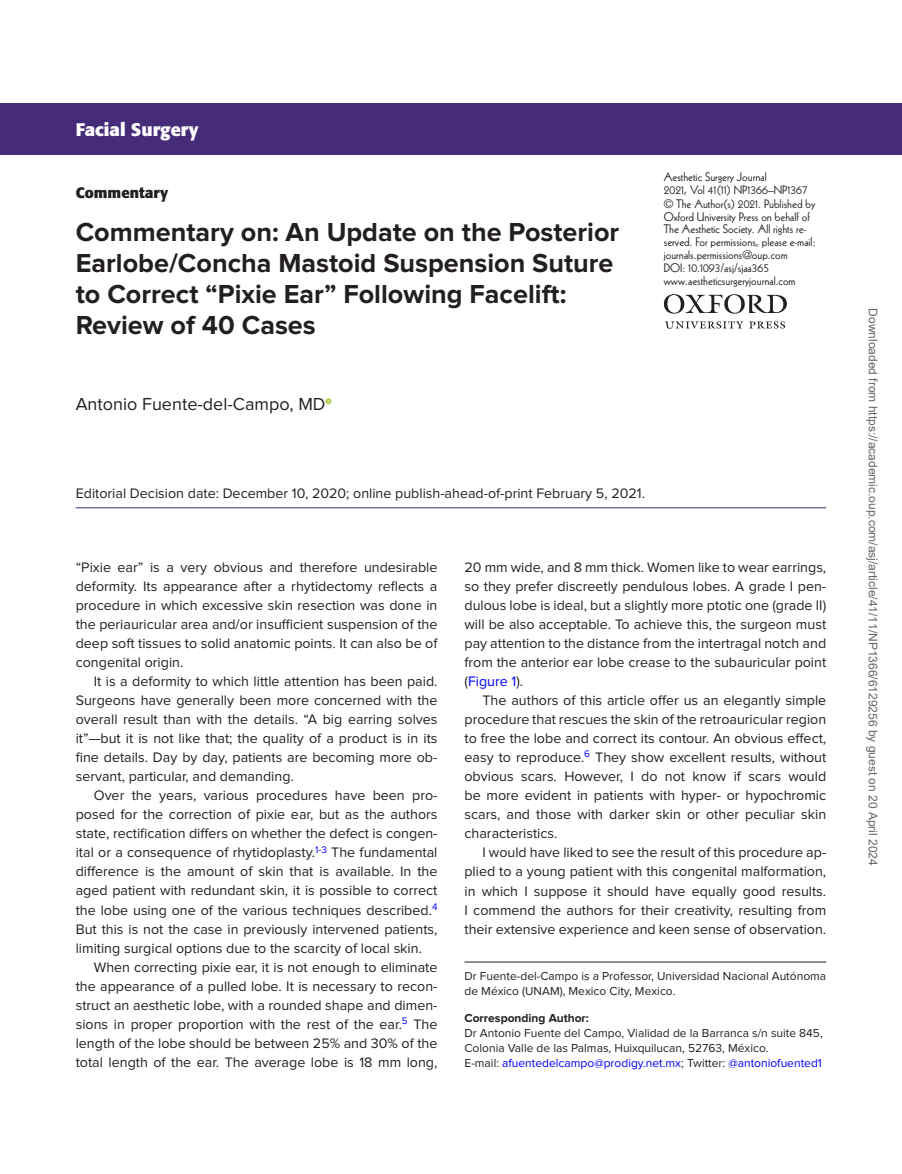
<style>
.page{position:relative;width:902px;height:1174px;background:#fff}
.page>*{position:absolute;margin:0;border:0;box-sizing:border-box;transform-origin:0 0}
.t1{font:700 27px/31px "Proxima Nova";color:#231f20}
.t2{font:18px "Proxima Nova";color:#231f20}
.t3{font:700 18px "Formata";color:#fff}
.t4{font:700 15px "Formata";color:#231f20}
.t5{font:14.25px/19px "Proxima Nova";color:#231f20;text-align:justify}
.t6{font:12px/12.8px "Kabel LT Std";color:#231f20}
.t7{font:12px/15px "Proxima Nova";color:#231f20}
.t8{font:12px "Arial";color:#666}
.t9{font:700 12px "Proxima Nova";color:#231f20}
.s1{color:#00f}
</style>
<div class="page">
<div style="left:0;top:104px;width:901px;height:50px;background:#462b79"></div>
<svg style="left:663px;top:294px;width:123px;height:35px"></svg>
<hr style="left:464px;top:961px;width:362px;height:1px;background:#231f20">
<hr style="left:76px;top:507px;width:750px;height:1px;background:#462b79">
<svg style="left:325px;top:398px;width:6px;height:6px"></svg>
<p class="t3" style="left:76px;top:118px;width:124px">Facial Surgery</p>
<p class="t4" style="left:76px;top:183px;width:94px">Commentary</p>
<h1 class="t1" style="left:76px;top:218px;width:545px">Commentary on: An Update on the Posterior Earlobe/Concha Mastoid Suspension Suture to Correct “Pixie Ear” Following Facelift:<br>Review of 40 Cases</h1>
<p class="t2" style="left:76px;top:396px;width:251px">Antonio Fuente-del-Campo, MD</p>
<p class="t6" style="left:663px;top:171px;width:145px">Aesthetic Surgery Journal<br>2021, Vol 41(11) NP1366–NP1367</p>
<p class="t6" style="left:663px;top:197px;width:153px">© The Author(s) 2021. Published by Oxford University Press on behalf of The Aesthetic Society. All rights re&shy;served. For permissions, please e-mail: journals.permissions@oup.com</p>
<p class="t6" style="left:663px;top:262px;width:133px">DOI: 10.1093/asj/sjaa365 www.aestheticsurgeryjournal.com</p>
<p class="t5" style="left:76px;top:485px;width:570px">Editorial Decision date: December 10, 2020; online publish-ahead-of-print February 5, 2021.</p>
<p class="t5" style="left:76px;top:558px;width:363px">“Pixie ear” is a very obvious and therefore undesirable deformity. Its appearance after a rhytidectomy reflects a procedure in which excessive skin resection was done in the periauricular area and/or insufficient suspension of the deep soft tissues to solid anatomic points. It can also be of congenital origin.</p>
<p class="t5" style="left:76px;top:672px;width:363px;text-indent:18px">It is a deformity to which little attention has been paid.<br>Surgeons have generally been more concerned with the overall result than with the details. “A big earring solves it”—but it is not like that; the quality of a product is in its fine details. Day by day, patients are becoming more ob&shy;servant, particular, and demanding.</p>
<p class="t5" style="left:76px;top:786px;width:363px;text-indent:18px">Over the years, various procedures have been pro&shy;posed for the correction of pixie ear, but as the authors state, rectification differs on whether the defect is congen&shy;ital or a consequence of rhytidoplasty.<sup>1-3</sup> The fundamental difference is the amount of skin that is available. In the aged patient with redundant skin, it is possible to correct the lobe using one of the various techniques described.<sup>4<br></sup>But this is not the case in previously intervened patients, limiting surgical options due to the scarcity of local skin.</p>
<p class="t5" style="left:76px;top:958px;width:363px;text-indent:18px">When correcting pixie ear, it is not enough to eliminate the appearance of a pulled lobe. It is necessary to recon&shy;struct an aesthetic lobe, with a rounded shape and dimen&shy;sions in proper proportion with the rest of the ear.<sup>5</sup> The length of the lobe should be between 25% and 30% of the total length of the ear. The average lobe is 18 mm long,</p>
<p class="t5" style="left:464px;top:558px;width:363px">20 mm wide, and 8 mm thick. Women like to wear earrings, so they prefer discreetly pendulous lobes. A grade I pen&shy;dulous lobe is ideal, but a slightly more ptotic one (grade II) will be also acceptable. To achieve this, the surgeon must pay attention to the distance from the intertragal notch and from the anterior ear lobe crease to the subauricular point (<span class="s1">Figure 1</span>).</p>
<p class="t5" style="left:464px;top:691px;width:363px;text-indent:18px">The authors of this article offer us an elegantly simple procedure that rescues the skin of the retroauricular region to free the lobe and correct its contour. An obvious effect, easy to reproduce.<sup>6</sup> They show excellent results, without obvious scars. However, I do not know if scars would be more evident in patients with hyper- or hypochromic scars, and those with darker skin or other peculiar skin characteristics.</p>
<p class="t5" style="left:464px;top:843px;width:363px;text-indent:18px">I would have liked to see the result of this procedure ap&shy;plied to a young patient with this congenital malformation, in which I suppose it should have equally good results.<br>I commend the authors for their creativity, resulting from their extensive experience and keen sense of observation.</p>
<p class="t7" style="left:464px;top:969px;width:363px">Dr Fuente-del-Campo is a Professor, Universidad Nacional Autónoma de México (UNAM), Mexico City, Mexico.</p>
<p class="t9" style="left:464px;top:1013px;width:126px">Corresponding Author:</p>
<p class="t7" style="left:464px;top:1026px;width:360px">Dr Antonio Fuente del Campo, Vialidad de la Barranca s/n suite 845,<br>Colonia Valle de las Palmas, Huixquilucan, 52763, México.<br>E-mail: <span class="s1">afuentedelcampo@prodigy.net.mx</span>; Twitter: <span class="s1">@antoniofuented1</span></p>
<p class="t8" style="left:877px;top:308px;width:559px;rotate:90deg">Downloaded from https://academic.oup.com/asj/article/41/11/NP1366/6129256 by guest on 20 April 2024</p>
</div>
